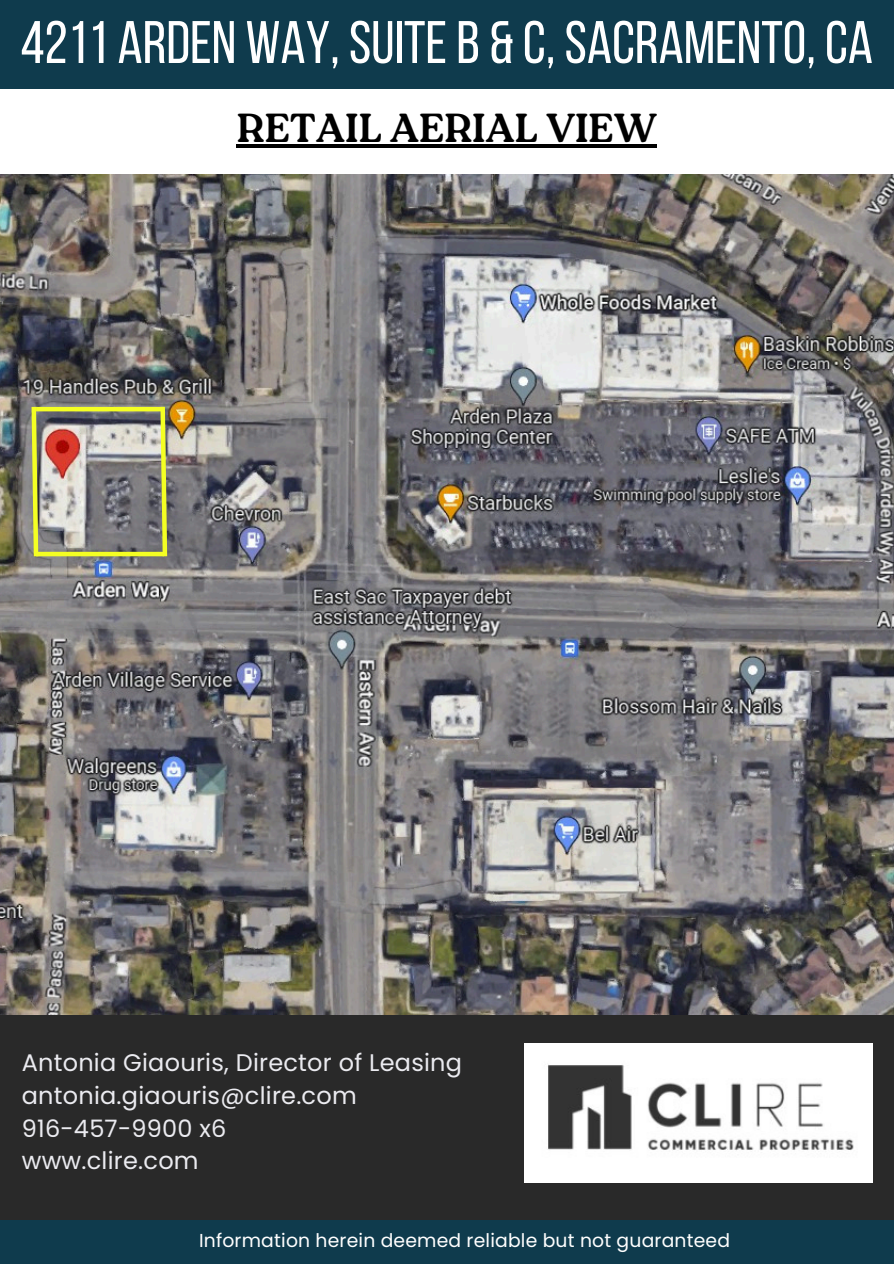
<style>
.page{position:relative;width:894px;height:1264px;background:#fff}
.page>*{position:absolute;margin:0;border:0;box-sizing:border-box;transform-origin:0 0}
.t1{font:59.85px "Bebas Neue";color:#fff}
.t2{font:700 40.5px "Roca Two";color:#000}
.t3{font:24px/32.7px "Poppins";letter-spacing:.01em;color:#ebebf0}
.t4{font:18.75px "Poppins";letter-spacing:.01em;color:#fff}
</style>
<div class="page">
<div style="left:0;top:0;width:893px;height:89px;background:#0f3b4d"></div>
<img style="left:0;top:174px;width:893px;height:840px">
<div style="left:0;top:1203px;width:893px;height:60px;background:#0f3b4d"></div>
<div style="left:0;top:1015px;width:893px;height:204px;background:#292929"></div>
<img style="left:524px;top:1043px;width:348px;height:138px">
<hr style="left:237px;top:145px;width:419px;height:3px;background:#000">
<hr style="left:36px;top:407px;width:128px;height:4px;background:#f4ff23">
<hr style="left:36px;top:552px;width:128px;height:4px;background:#f4ff23">
<svg style="left:29px;top:402px;width:12px;height:159px;background:#a4a859"></svg>
<svg style="left:158px;top:402px;width:11px;height:159px;background:#a9ad57"></svg>
<h2 class="t1" style="left:20px;top:18px;width:853px">4211 ARDEN WAY, SUITEB &amp; C, SACRAMENTO, CA</h2>
<p class="t2" style="left:237px;top:105px;width:421px">RETAIL AERIAL VIEW</p>
<h1 class="t3" style="left:22px;top:1046px;width:442px">Antonia Giaouris, Director of Leasing antonia.giaouris@clire.com<br>916-457-9900 x6<br>www.clire.com</h1>
<p class="t4" style="left:199px;top:1227px;width:532px">Information herein deemed reliable but not guaranteed</p>
</div>
